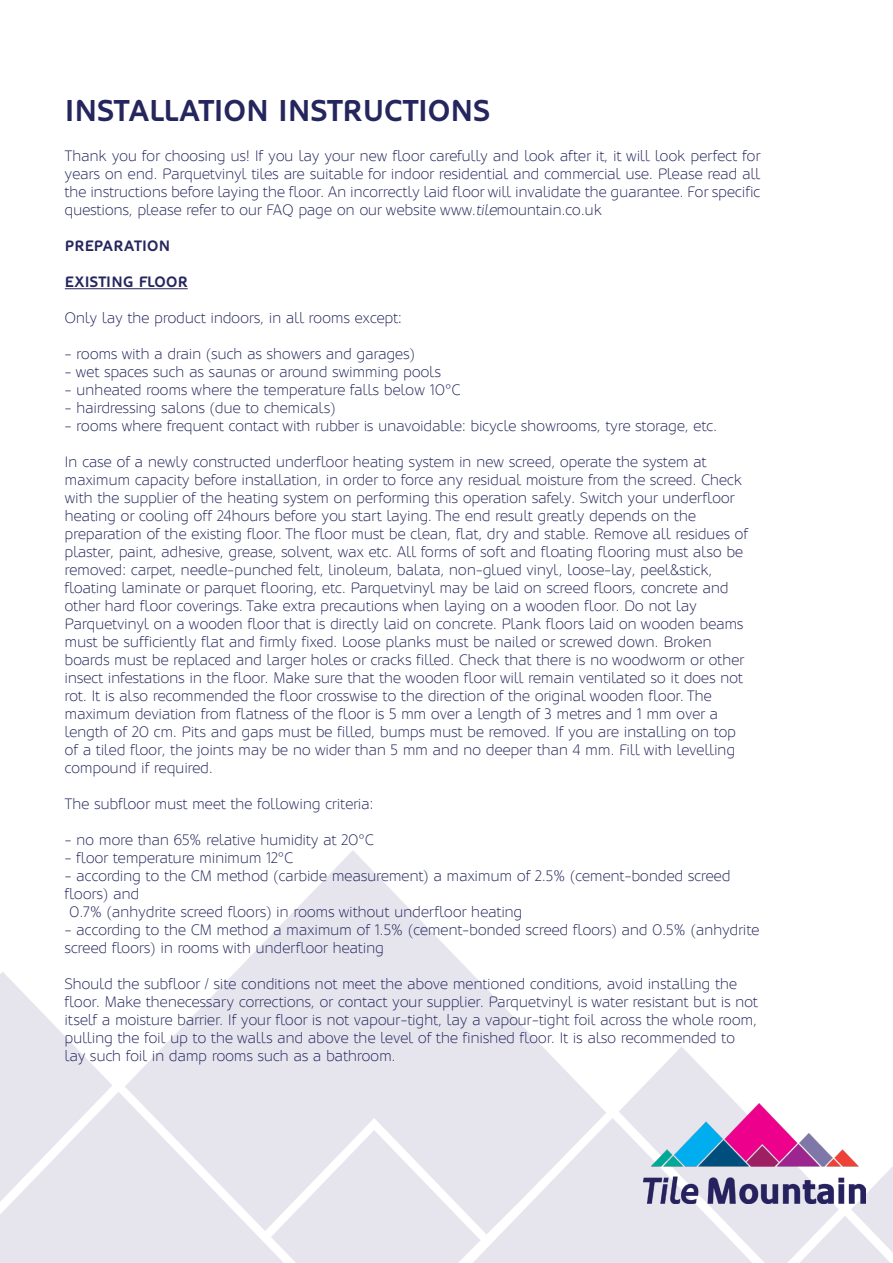
<style>
.page{position:relative;width:893px;height:1263px;background:#fff}
.page>*{position:absolute;margin:0;border:0;box-sizing:border-box;transform-origin:0 0}
.t1{font:700 30px "Oblik";color:#25265d}
.t2{font:300 15px/18px "Oblik W01";letter-spacing:.02em;color:#25265d}
.t3{font:700 15px "Oblik";letter-spacing:.02em;color:#25265d}
.s1{font-style:italic}
</style>
<div class="page">
<svg style="left:125px;top:850px;width:481px;height:268px;fill:#e6e5ee"></svg>
<svg style="left:619px;top:1047px;width:177px;height:216px"></svg>
<svg style="left:796px;top:1166px;width:97px;height:97px"></svg>
<svg style="left:287px;top:1118px;width:469px;height:145px;background:#e8e7ef"></svg>
<svg style="left:0;top:972px;width:112px;height:120px"></svg>
<svg style="left:0;top:1092px;width:287px;height:171px;background:#e7e6ef"></svg>
<img style="left:643px;top:1103px;width:222px;height:100px">
<hr style="left:65px;top:288px;width:123px;height:1px;background:#25265d">
<p class="t1" style="left:65px;top:93px;width:427px">INSTALLATION INSTRUCTIONS</p>
<p class="t2" style="left:65px;top:147px;width:697px;text-align:justify">Thank you for choosing us! If you lay your new floor carefully and look after it, it will look perfect for years on end. Parquetvinyl tiles are suitable for indoor residential and commercial use. Please read all the instructions before laying the floor. An incorrectly laid floor will invalidate the guarantee. For specific questions, please refer to our FAQ page on our website www.<span class="s1">tile</span>mountain.co.uk</p>
<p class="t3" style="left:65px;top:238px;width:107px">PREPARATION</p>
<p class="t3" style="left:65px;top:274px;width:124px">EXISTING FLOOR</p>
<p class="t2" style="left:65px;top:309px;width:338px">Only lay the product indoors, in all rooms except:</p>
<p class="t2" style="left:65px;top:345px;width:351px">- rooms with a drain (such as showers and garages)</p>
<p class="t2" style="left:65px;top:363px;width:378px">- wet spaces such as saunas or around swimming pools</p>
<p class="t2" style="left:65px;top:381px;width:397px">- unheated rooms where the temperature falls below 10°C</p>
<p class="t2" style="left:65px;top:399px;width:272px">- hairdressing salons (due to chemicals)</p>
<p class="t2" style="left:65px;top:417px;width:654px">- rooms where frequent contact with rubber is unavoidable: bicycle showrooms, tyre storage, etc.</p>
<p class="t2" style="left:65px;top:453px;width:643px">In case of a newly constructed underfloor heating system in new screed, operate the system at</p>
<p class="t2" style="left:65px;top:471px;width:678px">maximum capacity before installation, in order to force any residual moisture from the screed. Check with the supplier of the heating system on performing this operation safely. Switch your underfloor heating or cooling off 24hours before you start laying. The end result greatly depends on the</p>
<p class="t2" style="left:65px;top:525px;width:685px">preparation of the existing floor. The floor must be clean, flat, dry and stable. Remove all residues of plaster, paint, adhesive, grease, solvent, wax etc. All forms of soft and floating flooring must also be removed: carpet, needle-punched felt, linoleum, balata, non-glued vinyl, loose-lay, peel&amp;stick,</p>
<p class="t2" style="left:65px;top:579px;width:665px">floating laminate or parquet flooring, etc. Parquetvinyl may be laid on screed floors, concrete and other hard floor coverings. Take extra precautions when laying on a wooden floor. Do not lay</p>
<p class="t2" style="left:65px;top:615px;width:680px">Parquetvinyl on a wooden floor that is directly laid on concrete. Plank floors laid on wooden beams must be sufficiently flat and firmly fixed. Loose planks must be nailed or screwed down. Broken boards must be replaced and larger holes or cracks filled. Check that there is no woodworm or other insect infestations in the floor. Make sure that the wooden floor will remain ventilated so it does not rot. It is also recommended the floor crosswise to the direction of the original wooden floor. The</p>
<p class="t2" style="left:65px;top:705px;width:672px">maximum deviation from flatness of the floor is 5 mm over a length of 3 metres and 1 mm over a length of 20 cm. Pits and gaps must be filled, bumps must be removed. If you are installing on top of a tiled floor, the joints may be no wider than 5 mm and no deeper than 4 mm. Fill with levelling compound if required.</p>
<p class="t2" style="left:65px;top:795px;width:310px">The subfloor must meet the following criteria:</p>
<p class="t2" style="left:65px;top:831px;width:310px">- no more than 65% relative humidity at 20°C</p>
<p class="t2" style="left:65px;top:849px;width:230px">- floor temperature minimum 12°C</p>
<p class="t2" style="left:65px;top:867px;width:667px">- according to the CM method (carbide measurement) a maximum of 2.5% (cement-bonded screed floors) and</p>
<p class="t2" style="left:70px;top:903px;width:454px">0.7% (anhydrite screed floors) in rooms without underfloor heating</p>
<p class="t2" style="left:65px;top:921px;width:696px">- according to the CM method a maximum of 1.5% (cement-bonded screed floors) and 0.5% (anhydrite screed floors) in rooms with underfloor heating</p>
<p class="t2" style="left:65px;top:975px;width:694px">Should the subfloor / site conditions not meet the above mentioned conditions, avoid installing the floor. Make thenecessary corrections, or contact your supplier. Parquetvinyl is water resistant but is not itself a moisture barrier. If your floor is not vapour-tight, lay a vapour-tight foil across the whole room, pulling the foil up to the walls and above the level of the finished floor. It is also recommended to lay such foil in damp rooms such as a bathroom.</p>
</div>
